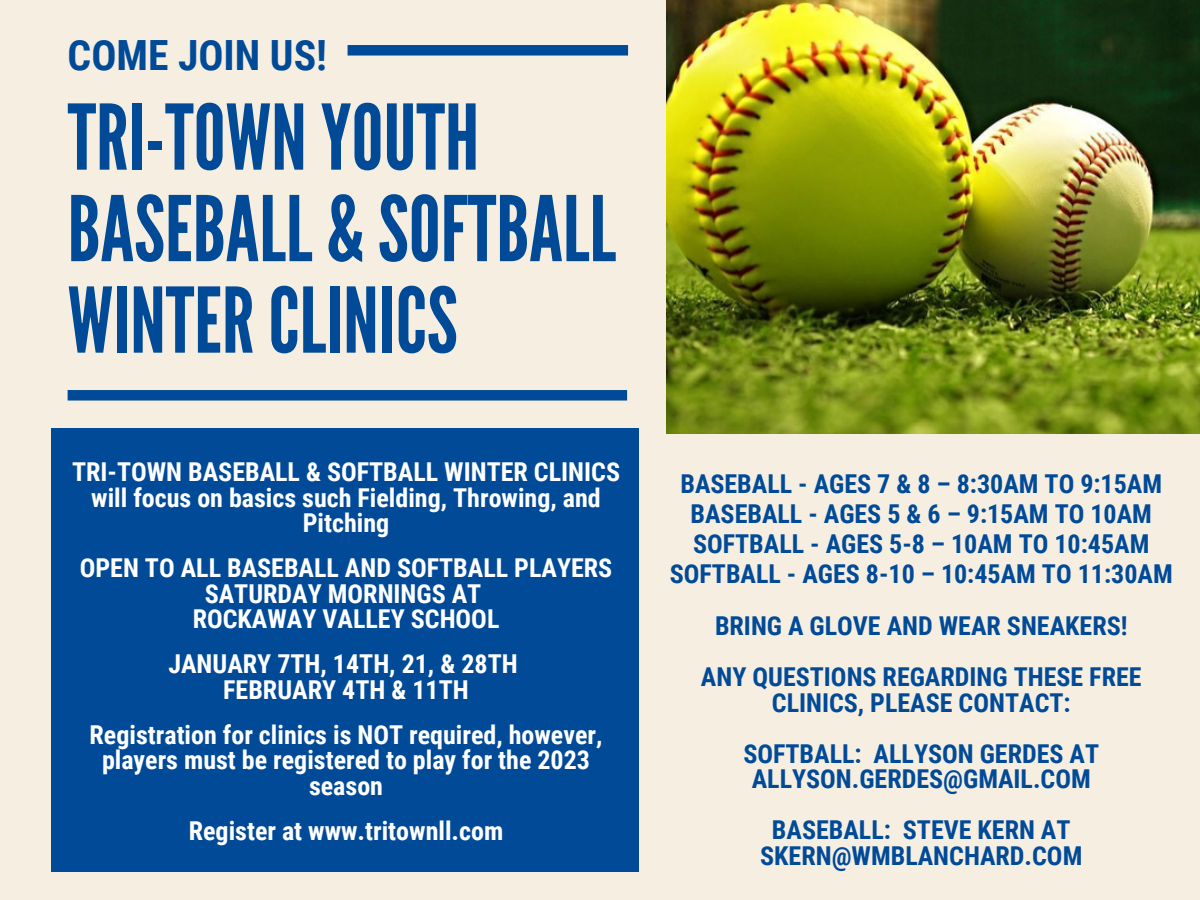
<style>
.page{position:relative;width:1200px;height:900px;background:#f6efe1}
.page>*{position:absolute;margin:0;border:0;box-sizing:border-box;transform-origin:0 0}
.t1{font:90.2px/91.6px "League Gothic";color:#004a98}
.t2{font:700 41.6px "Roboto Condensed";color:#004a98}
.t3{font:700 26px/25.6px "Roboto Condensed";color:#fff;text-align:center}
.t4{font:700 26px/30px "Roboto Condensed";color:#004a98;text-align:center}
</style>
<div class="page">
<div style="left:348px;top:45px;width:280px;height:11px;background:#004a98"></div>
<div style="left:68px;top:390px;width:559px;height:11px;background:#004a98"></div>
<div style="left:51px;top:428px;width:588px;height:444px;background:#004a98"></div>
<img style="left:666px;top:0;width:534px;height:433px">
<h2 class="t2" style="left:68px;top:31px;width:261px">COME JOIN US!</h2>
<h1 class="t1" style="left:68px;top:94px;width:550px">TRI-TOWNYOUTH<br>BASEBALL &amp; SOFTBALL<br>WINTERCLINICS</h1>
<p class="t3" style="left:72px;top:459px;width:549px">TRI-TOWN BASEBALL &amp; SOFTBALL WINTER CLINICS will focus on basics such Fielding, Throwing, and<br>Pitching</p>
<p class="t3" style="left:80px;top:555px;width:534px">OPEN TO ALL BASEBALL AND SOFTBALL PLAYERS<br>SATURDAY MORNINGS AT<br>ROCKAWAY VALLEY SCHOOL</p>
<p class="t3" style="left:168px;top:651px;width:351px">JANUARY 7TH, 14TH, 21, &amp; 28TH<br>FEBRUARY 4TH &amp; 11TH</p>
<p class="t3" style="left:90px;top:722px;width:514px">Registration for clinics is NOT required, however, players must be registered to play for the 2023 season</p>
<p class="t3" style="left:189px;top:818px;width:316px">Register at www.tritownll.com</p>
<p class="t4" style="left:670px;top:469px;width:504px">BASEBALL - AGES 7 &amp; 8 – 8:30AM TO 9:15AM BASEBALL - AGES 5 &amp; 6 – 9:15AM TO 10AM SOFTBALL - AGES 5-8 – 10AM TO 10:45AM SOFTBALL - AGES 8-10 – 10:45AM TO 11:30AM</p>
<p class="t4" style="left:701px;top:601px;width:442px;line-height:51px">BRING A GLOVE AND WEAR SNEAKERS!<br>ANY QUESTIONS REGARDING THESE FREE</p>
<p class="t4" style="left:743px;top:677px;width:357px;line-height:51px">CLINICS, PLEASE CONTACT:<br>SOFTBALL: ALLYSON GERDES AT</p>
<p class="t4" style="left:752px;top:754px;width:341px;line-height:51px">ALLYSON.GERDES@GMAIL.COM<br>BASEBALL: STEVE KERN AT</p>
<p class="t4" style="left:760px;top:841px;width:324px">SKERN@WMBLANCHARD.COM</p>
</div>
